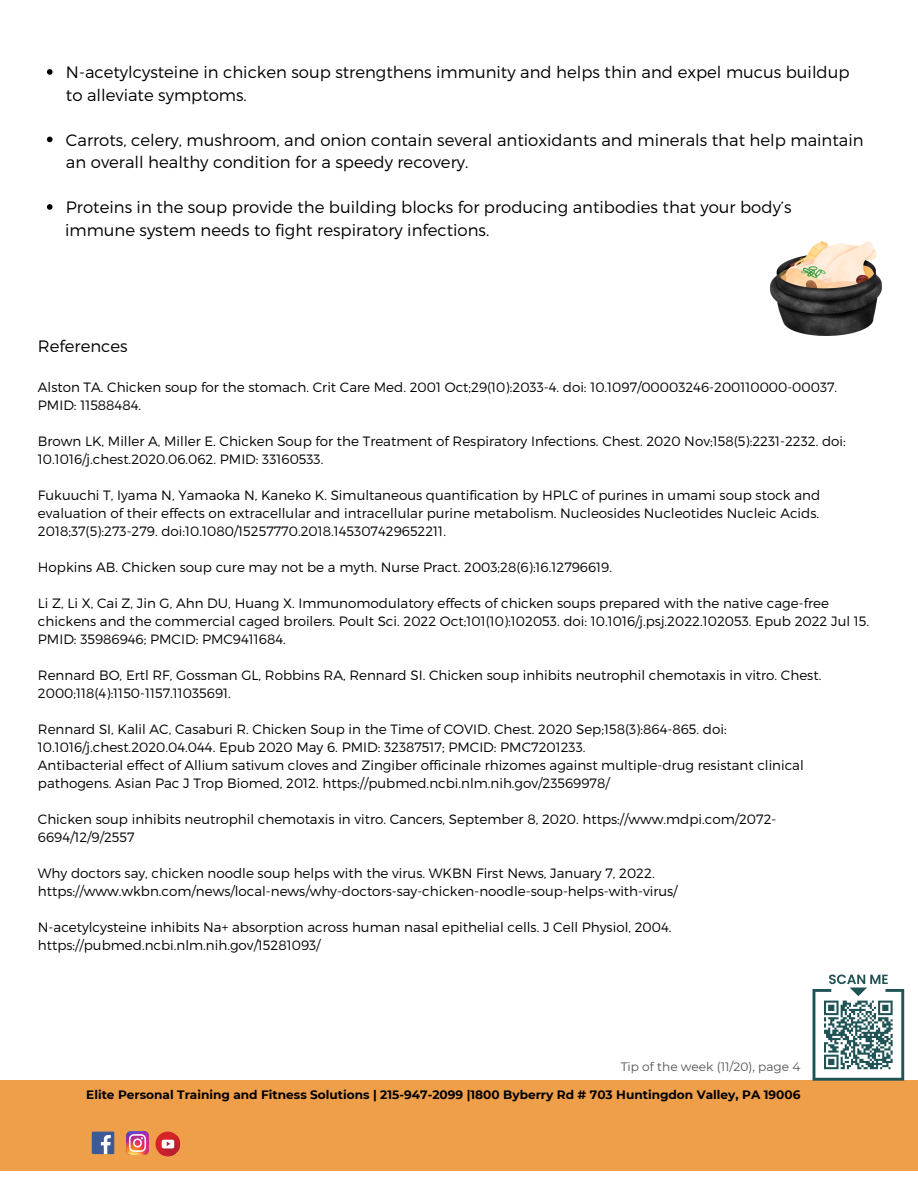
<style>
.page{position:relative;width:918px;height:1188px;background:#fff}
.page>*{position:absolute;margin:0;border:0;box-sizing:border-box;transform-origin:0 0}
.t1{font:300 16.5px/22.5px "Montserrat";color:#000}
.t2{font:300 13.5px/18px "Montserrat";color:#000}
.t3{font:700 12.15px "Montserrat";color:#000}
.t4{font:12.15px "Montserrat";color:#4f524e}
</style>
<div class="page">
<div style="left:0;top:1081px;width:918px;height:90px;background:#ef9e4a"></div>
<svg style="left:813px;top:975px;width:91px;height:106px"></svg>
<div style="left:92px;top:1132px;width:22px;height:22px;background:#3d5a98"></div>
<svg style="left:101px;top:1135px;width:10px;height:19px"></svg>
<img style="left:126px;top:1132px;width:23px;height:22px">
<div style="left:155px;top:1132px;width:25px;height:24px;background:#d42428;border-radius:50%"></div>
<svg style="left:159px;top:1135px;width:22px;height:22px"></svg>
<img style="left:771px;top:242px;width:111px;height:93px">
<svg style="left:47px;top:69px;width:6px;height:6px"></svg>
<svg style="left:47px;top:137px;width:6px;height:5px"></svg>
<svg style="left:47px;top:204px;width:6px;height:6px"></svg>
<p class="t1" style="left:66px;top:60px;width:785px">N-acetylcysteine in chicken soup strengthens immunity and helps thin and expel mucus buildup to alleviate symptoms.</p>
<p class="t1" style="left:66px;top:128px;width:799px">Carrots, celery, mushroom, and onion contain several antioxidants and minerals that help maintain an overall healthy condition for a speedy recovery.</p>
<p class="t1" style="left:66px;top:195px;width:727px">Proteins in the soup provide the building blocks for producing antibodies that your body’s</p>
<p class="t1" style="left:65px;top:218px;width:426px">immune system needs to fight respiratory infections.</p>
<p class="t1" style="left:38px;top:334px;width:91px">References</p>
<p class="t2" style="left:38px;top:378px;width:801px">Alston TA. Chicken soup for the stomach. Crit Care Med. 2001 Oct;29(10):2033-4. doi: 10.1097/00003246-200110000-00037.<br>PMID: 11588484.</p>
<p class="t2" style="left:38px;top:432px;width:809px">Brown LK, Miller A, Miller E. Chicken Soup for the Treatment of Respiratory Infections. Chest. 2020 Nov;158(5):2231-2232. doi:<br>10.1016/j.chest.2020.06.062. PMID: 33160533.</p>
<p class="t2" style="left:38px;top:486px;width:784px;text-align:justify">Fukuuchi T, Iyama N, Yamaoka N, Kaneko K. Simultaneous quantification by HPLC of purines in umami soup stock and evaluation of their effects on extracellular and intracellular purine metabolism. Nucleosides Nucleotides Nucleic Acids.<br>2018;37(5):273-279. doi:10.1080/15257770.2018.145307429652211.</p>
<p class="t2" style="left:38px;top:558px;width:576px">Hopkins AB. Chicken soup cure may not be a myth. Nurse Pract. 2003;28(6):16.12796619.</p>
<p class="t2" style="left:38px;top:594px;width:833px">Li Z, Li X, Cai Z, Jin G, Ahn DU, Huang X. Immunomodulatory effects of chicken soups prepared with the native cage-free chickens and the commercial caged broilers. Poult Sci. 2022 Oct;101(10):102053. doi: 10.1016/j.psj.2022.102053. Epub 2022 Jul 15.<br>PMID: 35986946; PMCID: PMC9411684.</p>
<p class="t2" style="left:38px;top:666px;width:785px">Rennard BO, Ertl RF, Gossman GL, Robbins RA, Rennard SI. Chicken soup inhibits neutrophil chemotaxis in vitro. Chest.<br>2000;118(4):1150-1157.11035691.</p>
<p class="t2" style="left:38px;top:720px;width:690px">Rennard SI, Kalil AC, Casaburi R. Chicken Soup in the Time of COVID. Chest. 2020 Sep;158(3):864-865. doi:<br>10.1016/j.chest.2020.04.044. Epub 2020 May 6. PMID: 32387517; PMCID: PMC7201233.</p>
<p class="t2" style="left:38px;top:756px;width:767px">Antibacterial effect of Allium sativum cloves and Zingiber officinale rhizomes against multiple-drug resistant clinical pathogens. Asian Pac J Trop Biomed, 2012. https://pubmed.ncbi.nlm.nih.gov/23569978/</p>
<p class="t2" style="left:38px;top:810px;width:740px">Chicken soup inhibits neutrophil chemotaxis in vitro. Cancers, September 8, 2020. https://www.mdpi.com/2072-<br>6694/12/9/2557</p>
<p class="t2" style="left:38px;top:864px;width:641px">Why doctors say, chicken noodle soup helps with the virus. WKBN First News, January 7, 2022. https://www.wkbn.com/news/local-news/why-doctors-say-chicken-noodle-soup-helps-with-virus/</p>
<p class="t2" style="left:38px;top:918px;width:635px">N-acetylcysteine inhibits Na+ absorption across human nasal epithelial cells. J Cell Physiol, 2004. https://pubmed.ncbi.nlm.nih.gov/15281093/</p>
<p class="t4" style="left:621px;top:1059px;width:181px">Tip of the week (11/20), page 4</p>
<p class="t3" style="left:86px;top:1087px;width:716px">Elite Personal Training and Fitness Solutions | 215-947-2099 |1800 Byberry Rd # 703 Huntingdon Valley, PA 19006</p>
</div>
